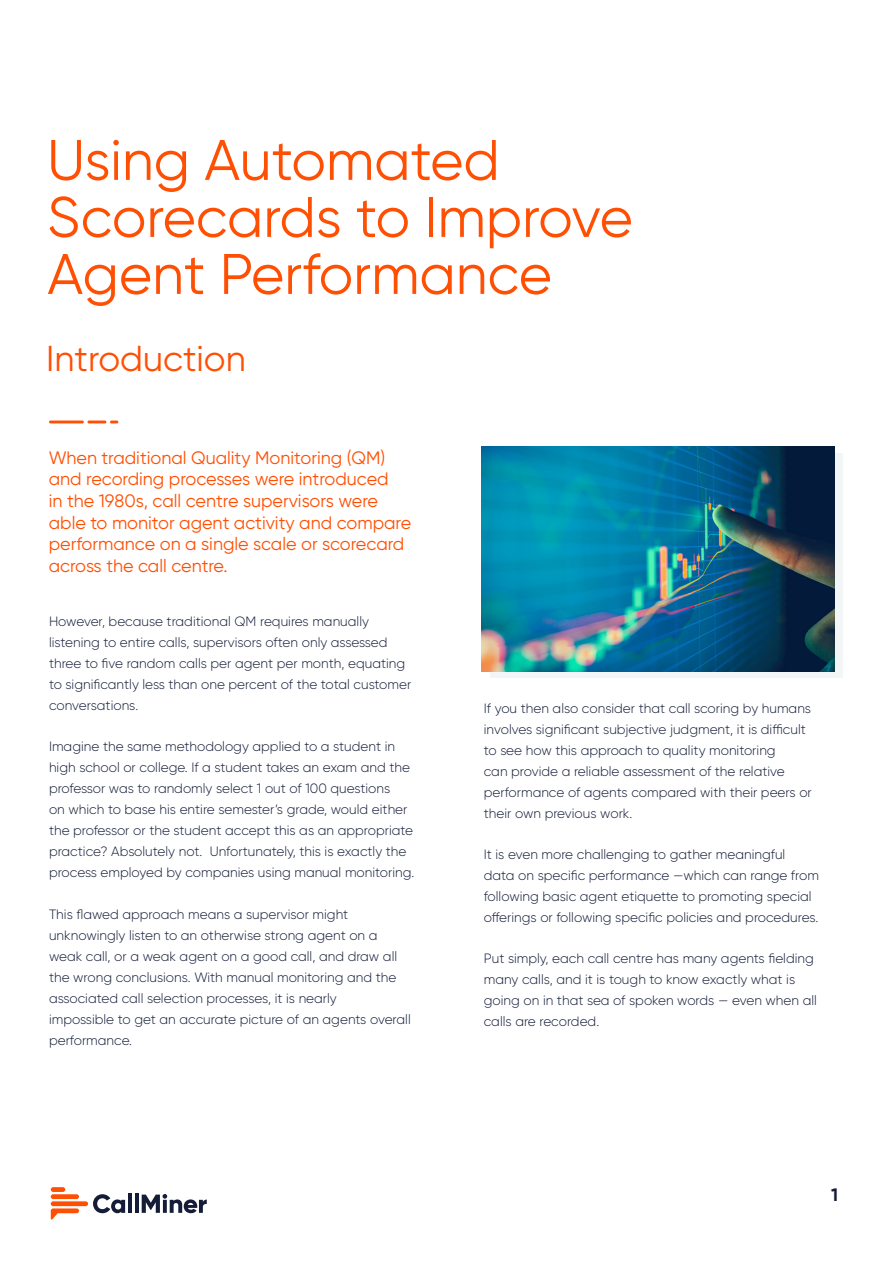
<style>
.page{position:relative;width:893px;height:1263px;background:#fff}
.page>*{position:absolute;margin:0;border:0;box-sizing:border-box;transform-origin:0 0}
.H1_-_Chapter_title{font:57px/57px "Gilroy";color:#ff4f03}
.H1-2_-_Subtitle{font:36px "Gilroy";color:#ff4f03}
.H1-2_-_Subtitle-2{font:18px/21.6px "Gilroy";color:#ff4f03}
.t1{font:700 18px "Gilroy";color:#141c38}
.BODY_COPY{font:300 13.5px/21px "Gilroy";color:#141c38}
</style>
<div class="page">
<div style="left:51px;top:1194px;width:28px;height:5px;background:#ff4f03;border-radius:2px"></div>
<svg style="left:51px;top:1208px;width:28px;height:12px"></svg>
<div style="left:51px;top:1187px;width:14px;height:5px;background:#ff4f03;border-radius:2px"></div>
<div style="left:51px;top:1201px;width:37px;height:5px;background:#ff4f03;border-radius:2px"></div>
<svg style="left:93px;top:1194px;width:32px;height:19px"></svg>
<hr style="left:128px;top:1194px;width:4px;height:19px;background:#141c38">
<hr style="left:135px;top:1194px;width:4px;height:19px;background:#141c38">
<svg style="left:142px;top:1194px;width:65px;height:19px"></svg>
<div style="left:490px;top:453px;width:353px;height:225px;background:#f3f6f7"></div>
<hr style="left:49px;top:420px;width:35px;height:3px;background:#ff4f03">
<hr style="left:88px;top:420px;width:18px;height:3px;background:#ff4f03">
<svg style="left:110px;top:420px;width:8px;height:3px"></svg>
<img style="left:482px;top:447px;width:352px;height:224px">
<p class="H1_-_Chapter_title" style="left:47px;top:131px;width:587px">Using Automated<br>Scorecards to Improve<br>Agent Performance</p>
<p class="H1-2_-_Subtitle" style="left:46px;top:336px;width:201px">Introduction</p>
<p class="H1-2_-_Subtitle-2" style="left:49px;top:446px;width:364px">When traditional Quality Monitoring (QM) and recording processes were introduced<br>in the 1980s, call centre supervisors were able to monitor agent activity and compare performance on a single scale or scorecard across the call centre.</p>
<p class="BODY_COPY" style="left:49px;top:611px;width:364px">However, because traditional QM requires manually listening to entire calls, supervisors often only assessed three to five random calls per agent per month, equating to significantly less than one percent of the total customer conversations.</p>
<p class="BODY_COPY" style="left:49px;top:736px;width:367px">Imagine the same methodology applied to a student in high school or college. If a student takes an exam and the professor was to randomly select 1 out of 100 questions<br>on which to base his entire semester’s grade, would either the professor or the student accept this as an appropriate practice? Absolutely not. Unfortunately, this is exactly the process employed by companies using manual monitoring.</p>
<p class="BODY_COPY" style="left:49px;top:903px;width:363px">This flawed approach means a supervisor might unknowingly listen to an otherwise strong agent on a weak call, or a weak agent on a good call, and draw all the wrong conclusions. With manual monitoring and the associated call selection processes, it is nearly<br>impossible to get an accurate picture of an agents overall performance.</p>
<p class="BODY_COPY" style="left:484px;top:697px;width:330px">If you then also consider that call scoring by humans involves significant subjective judgment, it is difficult to see how this approach to quality monitoring<br>can provide a reliable assessment of the relative performance of agents compared with their peers or their own previous work.</p>
<p class="BODY_COPY" style="left:484px;top:844px;width:337px">It is even more challenging to gather meaningful data on specific performance —which can range from following basic agent etiquette to promoting special offerings or following specific policies and procedures.</p>
<p class="BODY_COPY" style="left:484px;top:948px;width:335px">Put simply, each call centre has many agents fielding many calls, and it is tough to know exactly what is going on in that sea of spoken words — even when all calls are recorded.</p>
<h3 class="t1" style="left:831px;top:1184px;width:8px">1</h3>
</div>
